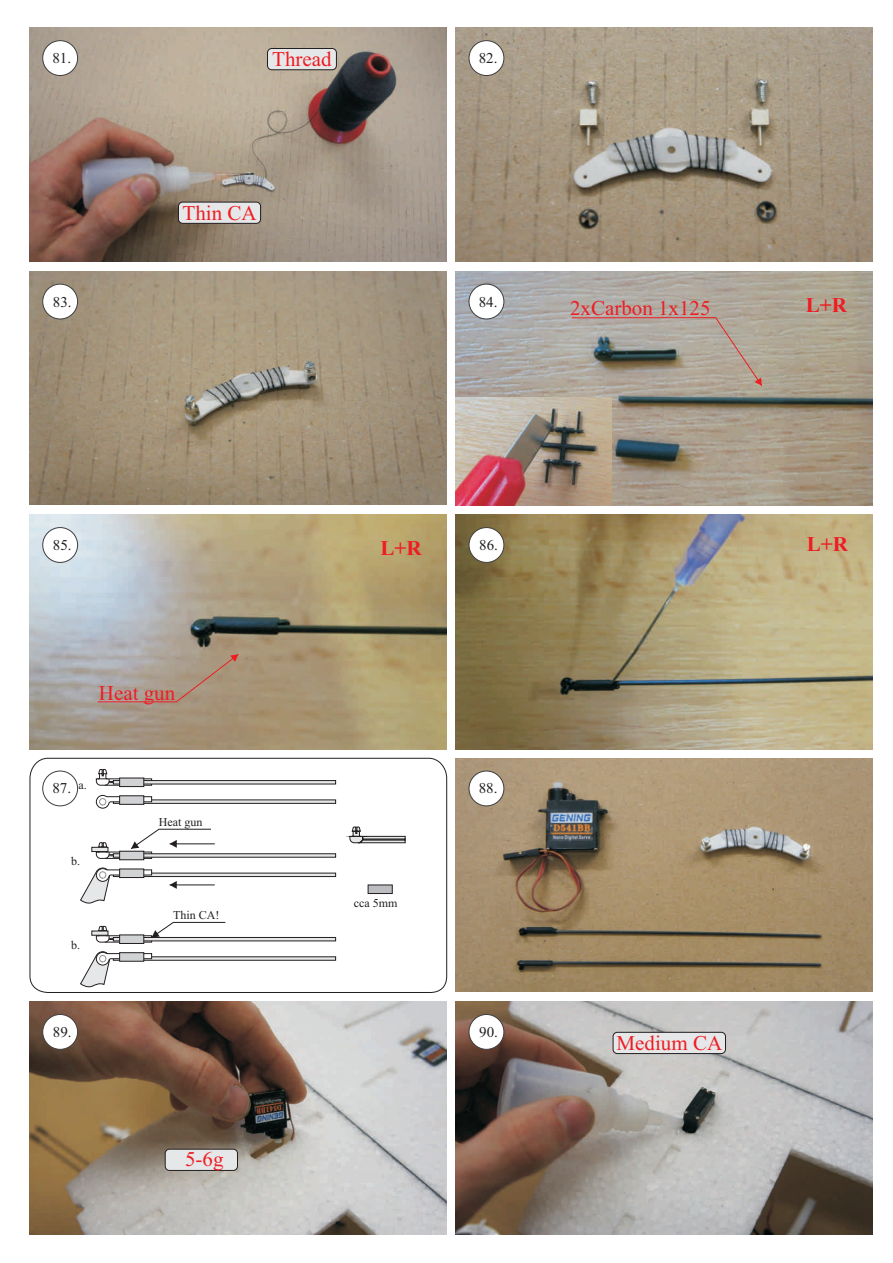
<style>
.page{position:relative;width:893px;height:1263px;background:#fff}
.page>*{position:absolute;margin:0;border:0;box-sizing:border-box;transform-origin:0 0}
.t1{font:21px "Times New Roman";color:#ee1d23}
.t2{font:700 21px "Times New Roman";color:#ee1d23}
.t3{font:15px "Times New Roman";color:#231f20}
.t4{font:12px "Times New Roman";color:#231f20}
</style>
<div class="page">
<img style="left:456px;top:1002px;width:416px;height:233px">
<img style="left:456px;top:758px;width:416px;height:233px">
<img style="left:456px;top:515px;width:416px;height:234px">
<img style="left:30px;top:515px;width:417px;height:234px">
<svg style="left:98px;top:654px;width:141px;height:48px;background:#ab9b8d"></svg>
<svg style="left:30px;top:758px;width:417px;height:235px"></svg>
<svg style="left:96px;top:795px;width:240px;height:13px"></svg>
<svg style="left:96px;top:769px;width:240px;height:18px"></svg>
<svg style="left:80px;top:951px;width:256px;height:41px"></svg>
<svg style="left:91px;top:922px;width:245px;height:22px"></svg>
<svg style="left:350px;top:827px;width:55px;height:16px"></svg>
<svg style="left:368px;top:885px;width:25px;height:9px"></svg>
<svg style="left:91px;top:829px;width:245px;height:31px"></svg>
<svg style="left:80px;top:868px;width:256px;height:40px"></svg>
<img style="left:456px;top:28px;width:416px;height:233px">
<img style="left:30px;top:271px;width:417px;height:233px">
<img style="left:456px;top:271px;width:416px;height:235px">
<img style="left:455px;top:397px;width:157px;height:109px">
<svg style="left:572px;top:317px;width:190px;height:69px;background:#a49b91"></svg>
<img style="left:30px;top:28px;width:417px;height:233px">
<div style="left:267px;top:48px;width:70px;height:22px;background:#e6e7e9;border:1px solid #231f20;border-radius:4px"></div>
<div style="left:178px;top:202px;width:83px;height:21px;background:#e6e7e9;border:1px solid #231f20;border-radius:4px"></div>
<img style="left:30px;top:1002px;width:417px;height:233px">
<div style="left:42px;top:40px;width:36px;height:36px;background:#fff;border:1px solid #3e3e3f;border-radius:50%"></div>
<div style="left:42px;top:284px;width:36px;height:35px;background:#fff;border:1px solid #3e3e3f;border-radius:50%"></div>
<div style="left:42px;top:527px;width:36px;height:36px;background:#fff;border:1px solid #3e3e3f;border-radius:50%"></div>
<div style="left:42px;top:771px;width:36px;height:35px;background:#fff;border:1px solid #3e3e3f;border-radius:50%"></div>
<div style="left:42px;top:1014px;width:36px;height:36px;background:#fff;border:1px solid #3e3e3f;border-radius:50%"></div>
<div style="left:469px;top:40px;width:35px;height:36px;background:#fff;border:1px solid #3e3e3f;border-radius:50%"></div>
<div style="left:469px;top:284px;width:35px;height:35px;background:#fff;border:1px solid #3e3e3f;border-radius:50%"></div>
<div style="left:469px;top:527px;width:35px;height:36px;background:#fff;border:1px solid #3e3e3f;border-radius:50%"></div>
<div style="left:469px;top:771px;width:35px;height:35px;background:#fff;border:1px solid #3e3e3f;border-radius:50%"></div>
<div style="left:469px;top:1014px;width:35px;height:36px;background:#fff;border:1px solid #3e3e3f;border-radius:50%"></div>
<div style="left:165px;top:1149px;width:73px;height:21px;background:#e6e7e9;border:1px solid #231f20;border-radius:4px"></div>
<div style="left:613px;top:1032px;width:113px;height:22px;background:#e6e7e9;border:1px solid #231f20;border-radius:4px"></div>
<p class="t3" style="left:52px;top:53px;width:20px">81.</p>
<p class="t3" style="left:53px;top:296px;width:20px">83.</p>
<p class="t1" style="left:272px;top:52px;width:61px">Thread</p>
<p class="t1" style="left:183px;top:205px;width:76px">Thin CA</p>
<p class="t3" style="left:479px;top:53px;width:20px">82.</p>
<p class="t3" style="left:479px;top:296px;width:20px">84.</p>
<p class="t1" style="left:570px;top:301px;width:142px">2xCarbon 1x125</p>
<p class="t2" style="left:806px;top:298px;width:43px">L+R</p>
<p class="t3" style="left:53px;top:540px;width:20px">85.</p>
<p class="t1" style="left:99px;top:685px;width:78px">Heat gun</p>
<p class="t3" style="left:52px;top:783px;width:20px">87.</p>
<p class="t4" style="left:79px;top:781px;width:10px">a.</p>
<p class="t4" style="left:71px;top:857px;width:10px">b.</p>
<p class="t4" style="left:71px;top:940px;width:10px">b.</p>
<p class="t3" style="left:53px;top:1026px;width:20px">89.</p>
<p class="t4" style="left:159px;top:818px;width:45px">Heat gun</p>
<p class="t4" style="left:173px;top:911px;width:48px">Thin CA!</p>
<p class="t1" style="left:185px;top:1151px;width:40px">5-6g</p>
<p class="t2" style="left:380px;top:540px;width:43px">L+R</p>
<p class="t3" style="left:479px;top:540px;width:20px">86.</p>
<p class="t4" style="left:354px;top:899px;width:45px">cca 5mm</p>
<p class="t3" style="left:479px;top:783px;width:20px">88.</p>
<p class="t3" style="left:479px;top:1026px;width:20px">90.</p>
<p class="t2" style="left:807px;top:537px;width:43px">L+R</p>
<p class="t1" style="left:617px;top:1035px;width:107px">Medium CA</p>
</div>
